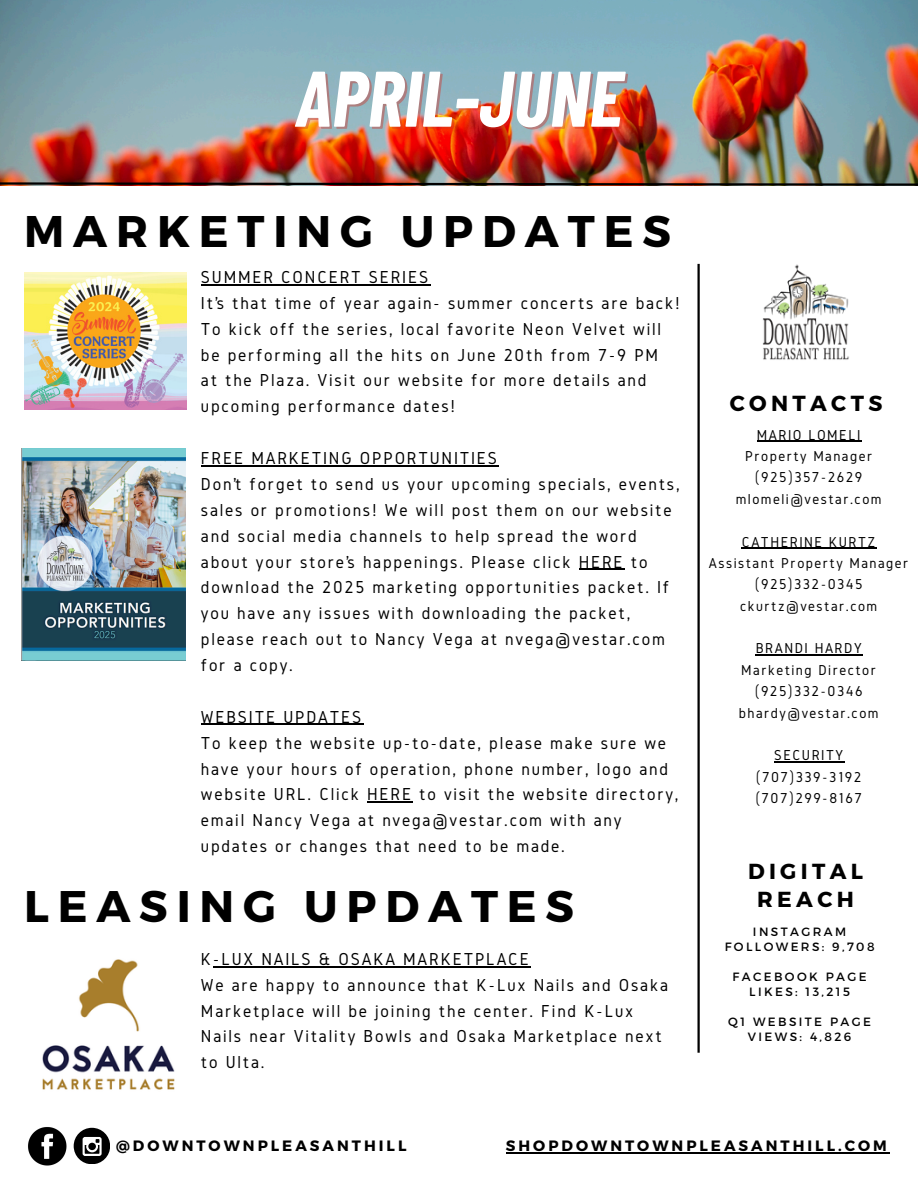
<style>
.page{position:relative;width:918px;height:1188px;background:#fff}
.page>*{position:absolute;margin:0;border:0;box-sizing:border-box;transform-origin:0 0}
.t1{font:italic 700 78.6px "Barlow Condensed";color:#fff}
.t2{font:700 44.25px "Montserrat";letter-spacing:.2em;color:#000}
.t3{font:700 21.75px/28.2px "Montserrat";letter-spacing:.2em;color:#000;text-align:center}
.t4{font:18px/25.8px "Gidole";letter-spacing:.1em;color:#000}
.t5{font:15px/21.3px "Gidole";letter-spacing:.1em;color:#000;text-align:center}
.t6{font:700 15px "Montserrat";letter-spacing:.2em;color:#000}
.t7{font:12px/15px "Montserrat";letter-spacing:.2em;color:#000;text-align:center}
</style>
<div class="page">
<hr style="left:697px;top:264px;width:3px;height:789px;background:#000">
<img style="left:0;top:0;width:918px;height:181px">
<img style="left:0;top:181px;width:918px;height:5px">
<img style="left:762px;top:264px;width:87px;height:96px">
<div style="left:74px;top:1128px;width:36px;height:36px;background:#000;border-radius:50%"></div>
<svg style="left:83px;top:1137px;width:19px;height:19px"></svg>
<img style="left:28px;top:1127px;width:39px;height:39px">
<hr style="left:201px;top:284px;width:229px;height:1px;background:#000">
<hr style="left:201px;top:465px;width:298px;height:1px;background:#000">
<hr style="left:579px;top:569px;width:46px;height:1px;background:#000">
<hr style="left:201px;top:724px;width:162px;height:1px;background:#000">
<hr style="left:367px;top:802px;width:46px;height:1px;background:#000">
<img style="left:22px;top:449px;width:164px;height:211px">
<img style="left:24px;top:272px;width:162px;height:138px">
<img style="left:42px;top:959px;width:133px;height:131px">
<hr style="left:506px;top:1152px;width:384px;height:1px;background:#000">
<hr style="left:757px;top:441px;width:105px;height:1px;background:#000">
<hr style="left:742px;top:548px;width:135px;height:1px;background:#000">
<hr style="left:756px;top:655px;width:107px;height:1px;background:#000">
<hr style="left:774px;top:761px;width:71px;height:2px;background:#000">
<hr style="left:213px;top:966px;width:318px;height:1px;background:#000">
<h3 class="t1" style="left:295px;top:48px;width:329px">APRIL-JUNE</h3>
<p class="t2" style="left:24px;top:202px;width:648px">MARKETING UPDATES</p>
<p class="t4" style="left:201px;top:264px;width:480px">SUMMER CONCERT SERIES<br>It’s that time of year again- summer concerts are back!<br>To kick off the series, local favorite Neon Velvet will be performing all the hits on June 20th from 7-9 PM<br>at the Plaza. Visit our website for more details and upcoming performance dates!</p>
<h1 class="t4" style="left:201px;top:445px;width:480px">FREE MARKETING OPPORTUNITIES<br>Don’t forget to send us your upcoming specials, events, sales or promotions! We will post them on our website and social media channels to help spread the word about your store’s happenings. Please click HERE to download the 2025 marketing opportunities packet. If you have any issues with downloading the packet, please reach out to Nancy Vega at nvega@vestar.com for a copy.</h1>
<p class="t4" style="left:201px;top:704px;width:479px">WEBSITE UPDATES<br>To keep the website up-to-date, please make sure we have your hours of operation, phone number, logo and website URL. Click HERE to visit the website directory, email Nancy Vega at nvega@vestar.com with any updates or changes that need to be made.</p>
<p class="t2" style="left:24px;top:877px;width:552px">LEASING UPDATES</p>
<p class="t4" style="left:201px;top:946px;width:469px">K-LUX NAILS &amp; OSAKA MARKETPLACE<br>We are happy to announce that K-Lux Nails and Osaka Marketplace will be joining the center. Find K-Lux Nails near Vitality Bowls and Osaka Marketplace next to Ulta.</p>
<p class="t3" style="left:730px;top:388px;width:154px">CONTACTS</p>
<p class="t5" style="left:736px;top:424px;width:147px">MARIO LOMELI<br>Property Manager (925)357-2629 mlomeli@vestar.com</p>
<p class="t5" style="left:709px;top:531px;width:201px">CATHERINE KURTZ<br>Assistant Property Manager (925)332-0345 ckurtz@vestar.com</p>
<p class="t5" style="left:739px;top:638px;width:141px">BRANDI HARDY<br>Marketing Director (925)332-0346 bhardy@vestar.com</p>
<p class="t5" style="left:755px;top:744px;width:108px">SECURITY (707)339-3192 (707)299-8167</p>
<h4 class="t3" style="left:748px;top:856px;width:116px">DIGITAL<br>REACH</h4>
<h4 class="t7" style="left:753px;top:923px;width:95px">INSTAGRAM</h4>
<h2 class="t7" style="left:725px;top:938px;width:151px">FOLLOWERS: 9,708</h2>
<p class="t7" style="left:733px;top:968px;width:136px">FACEBOOK PAGE<br>LIKES: 13,215</p>
<h4 class="t7" style="left:728px;top:1013px;width:144px">Q1 WEBSITE PAGE<br>VIEWS: 4,826</h4>
<h4 class="t6" style="left:116px;top:1136px;width:292px">@DOWNTOWNPLEASANTHILL</h4>
<h2 class="t6" style="left:506px;top:1136px;width:382px">SHOPDOWNTOWNPLEASANTHILL.COM</h2>
</div>
